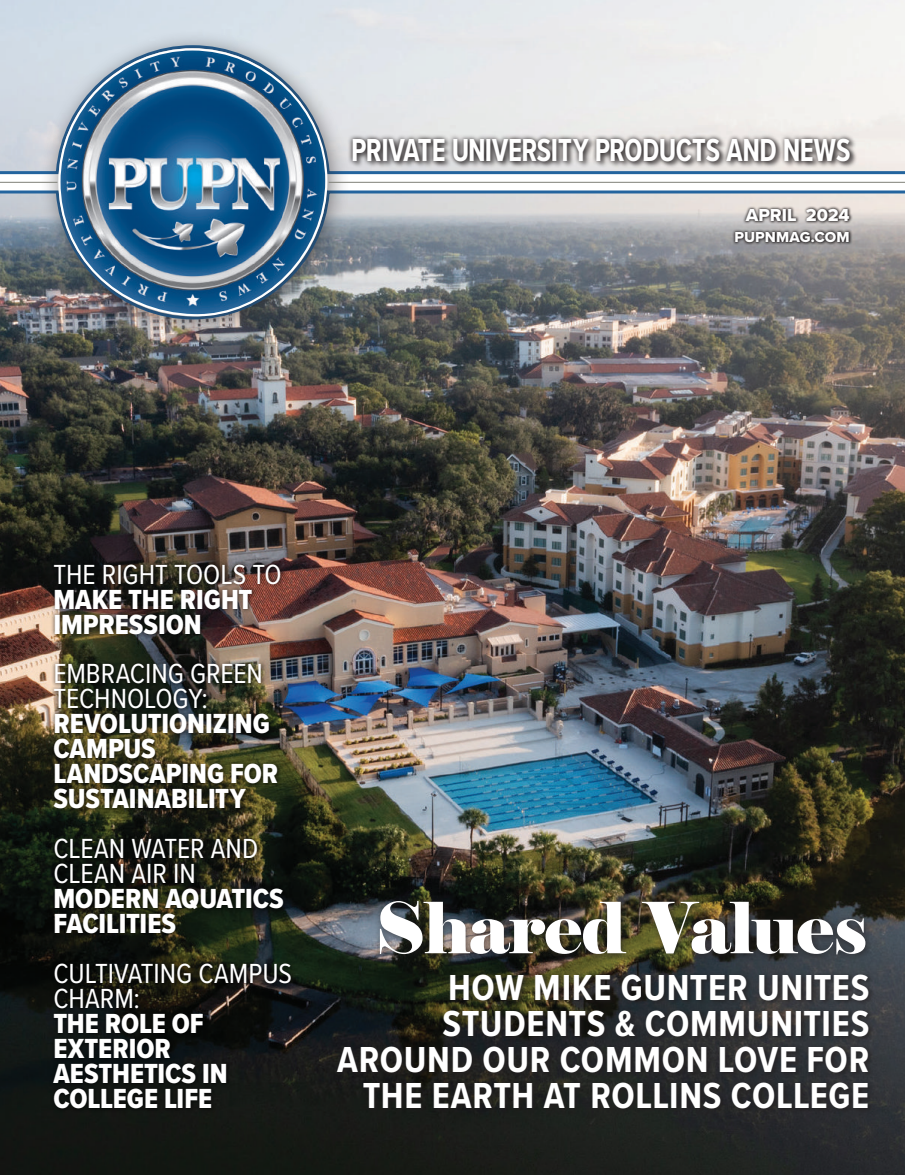
<style>
.page{position:relative;width:905px;height:1175px;background:#fff}
.page>*{position:absolute;margin:0;border:0;box-sizing:border-box;transform-origin:0 0}
.t1{font:70.5px "Elephant";letter-spacing:-.01em;color:#fff}
.t2{font:700 37.5px/36px "Proxima Nova Cond";letter-spacing:.02em;color:#fff;text-align:right}
.t3{font:700 33px "Proxima Nova Cond";letter-spacing:-.02em;color:#fff;scale:.88 1}
.t4{font:28.65px/24.9px "Proxima Nova Cond Extrabld";color:#fff}
.t5{font:28.65px/24.9px "Proxima Nova Cond";letter-spacing:-.005em;color:#fff}
.t6{font:18px "Proxima Nova Extrabld";color:#fff}
.t7{font:15px "Proxima Nova Extrabld";letter-spacing:.005em;color:#fff}
</style>
<div class="page">
<img style="left:0;top:0;width:904px;height:1174px">
<svg style="left:0;top:44px;width:904px;height:277px;background:#b3b6b8"></svg>
<div style="left:40px;top:30px;width:310px;height:309px;background:#231f20;opacity:.6"></div>
<svg style="left:57px;top:47px;width:271px;height:270px;background:#567f9e"></svg>
<hr style="left:328px;top:182px;width:576px;height:1px;background:#7f8077">
<hr style="left:0;top:182px;width:57px;height:1px;background:#7f8077">
<div style="left:49px;top:560px;width:247px;height:553px;background:#000001;opacity:.63"></div>
<div style="left:373px;top:895px;width:501px;height:67px;background:#231f20;opacity:.66"></div>
<div style="left:335px;top:971px;width:540px;height:143px;background:#231f20;opacity:.69"></div>
<p class="t3" style="left:351px;top:126px;width:569px">PRIVATE UNIVERSITY PRODUCTS AND NEWS</p>
<p class="t6" style="left:745px;top:201px;width:105px">APRIL 2024</p>
<p class="t7" style="left:734px;top:226px;width:117px">PUPNMAG.COM</p>
<p class="t5" style="left:53px;top:560px;width:230px">THE RIGHT TOOLS TO</p>
<p class="t4" style="left:53px;top:586px;width:201px">MAKE THE RIGHT<br>IMPRESSION</p>
<p class="t5" style="left:53px;top:660px;width:211px">EMBRACING GREEN<br>TECHNOLOGY:</p>
<p class="t4" style="left:53px;top:711px;width:226px">REVOLUTIONIZING<br>CAMPUS<br>LANDSCAPING FOR<br>SUSTAINABILITY</p>
<p class="t5" style="left:53px;top:835px;width:206px">CLEAN WATER AND<br>CLEAN AIR IN</p>
<p class="t4" style="left:53px;top:885px;width:232px">MODERN AQUATICS<br>FACILITIES</p>
<p class="t5" style="left:53px;top:959px;width:240px">CULTIVATING CAMPUS<br>CHARM:</p>
<p class="t4" style="left:53px;top:1010px;width:176px">THE ROLE OF<br>EXTERIOR<br>AESTHETICS IN<br>COLLEGE LIFE</p>
<h1 class="t1" style="left:375px;top:884px;width:493px">Shared Values</h1>
<h2 class="t2" style="left:337px;top:968px;width:533px">HOW MIKE GUNTER UNITES<br>STUDENTS &amp; COMMUNITIES<br>AROUND OUR COMMON LOVE FOR<br>THE EARTH AT ROLLINS COLLEGE</h2>
</div>
